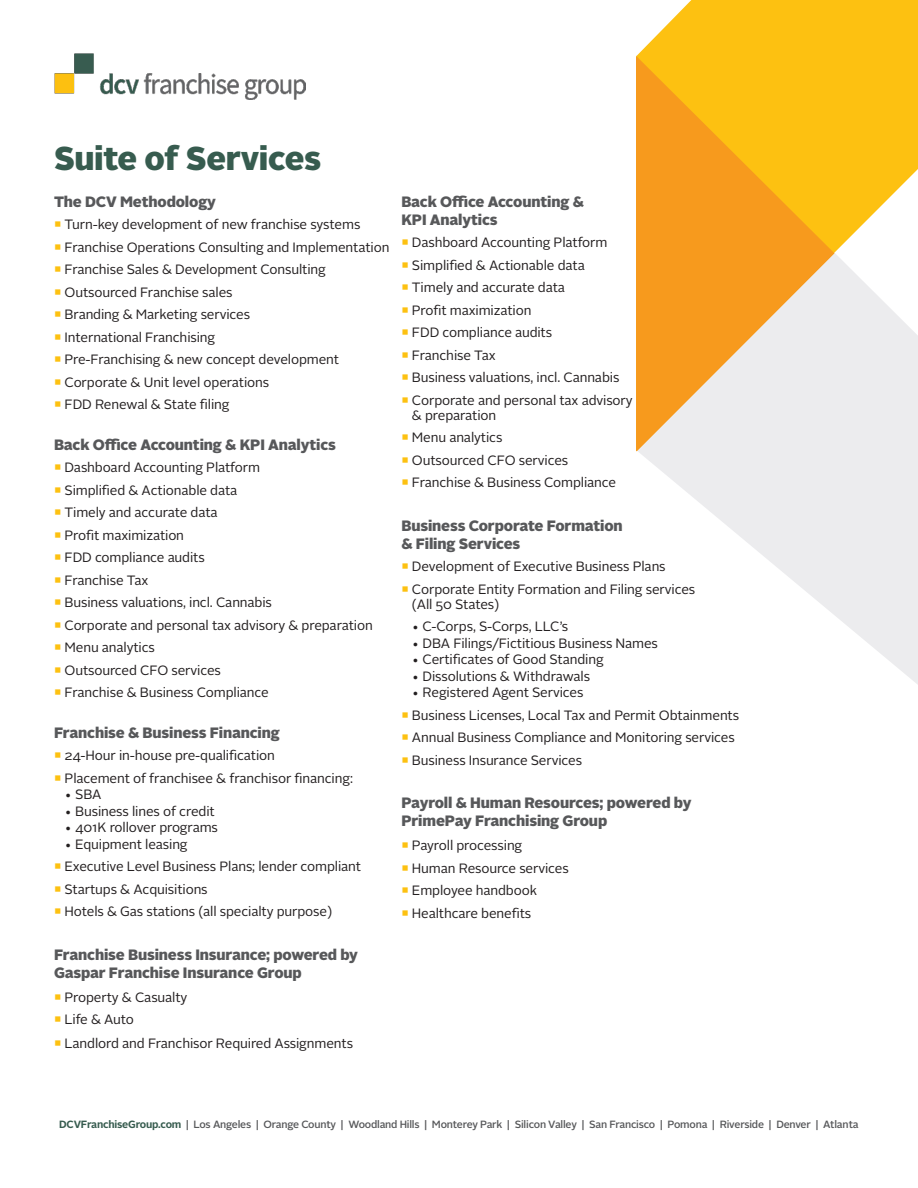
<style>
.page{position:relative;width:918px;height:1188px;background:#fff}
.page>*{position:absolute;margin:0;border:0;box-sizing:border-box;transform-origin:0 0}
.t1{font:900 33px "Alright Sans";letter-spacing:-.01em;color:#375c4f}
.t2{font:900 15px/18px "Alright Sans";letter-spacing:-.01em;color:#57585a}
.t3{font:13.5px/15px "Alright Sans";letter-spacing:-.01em;color:#231f20}
.t4{font:500 10.5px "Alright Sans";letter-spacing:-.02em;color:#57585a}
.s1{color:#fdc111}
.s2{font-weight:700;color:#375c4f}
</style>
<div class="page">
<svg style="left:636px;top:451px;width:282px;height:233px"></svg>
<svg style="left:636px;top:0;width:282px;height:451px;fill:#fdc111"></svg>
<svg style="left:636px;top:56px;width:198px;height:395px;background:#f5b84d"></svg>
<img style="left:54px;top:54px;width:251px;height:46px">
<p class="t1" style="left:54px;top:135px;width:269px">Suite of Services</p>
<p class="t2" style="left:54px;top:192px;width:164px">The DCV Methodology</p>
<p class="t3" style="left:54px;top:217px;width:308px"><span class="s1">○</span> Turn-key development of new franchise systems</p>
<p class="t3" style="left:54px;top:240px;width:337px"><span class="s1">○</span> Franchise Operations Consulting and Implementation</p>
<p class="t3" style="left:54px;top:262px;width:273px"><span class="s1">○</span> Franchise Sales &amp; Development Consulting</p>
<p class="t3" style="left:54px;top:285px;width:180px"><span class="s1">○</span> Outsourced Franchise sales</p>
<p class="t3" style="left:54px;top:307px;width:198px"><span class="s1">○</span> Branding &amp; Marketing services</p>
<p class="t3" style="left:54px;top:330px;width:163px"><span class="s1">○</span> International Franchising</p>
<p class="t3" style="left:54px;top:352px;width:287px"><span class="s1">○</span> Pre-Franchising &amp; new concept development</p>
<p class="t3" style="left:54px;top:375px;width:217px"><span class="s1">○</span> Corporate &amp; Unit level operations</p>
<p class="t3" style="left:54px;top:397px;width:177px"><span class="s1">○</span> FDD Renewal &amp; State filing</p>
<p class="t2" style="left:54px;top:435px;width:284px">Back Office Accounting &amp; KPI Analytics</p>
<p class="t3" style="left:54px;top:460px;width:208px"><span class="s1">○</span> Dashboard Accounting Platform</p>
<p class="t3" style="left:54px;top:483px;width:185px"><span class="s1">○</span> Simplified &amp; Actionable data</p>
<p class="t3" style="left:54px;top:505px;width:165px"><span class="s1">○</span> Timely and accurate data</p>
<p class="t3" style="left:54px;top:528px;width:132px"><span class="s1">○</span> Profit maximization</p>
<p class="t3" style="left:54px;top:550px;width:152px"><span class="s1">○</span> FDD compliance audits</p>
<p class="t3" style="left:54px;top:573px;width:96px"><span class="s1">○</span> Franchise Tax</p>
<p class="t3" style="left:54px;top:595px;width:220px"><span class="s1">○</span> Business valuations, incl. Cannabis</p>
<p class="t3" style="left:54px;top:618px;width:320px"><span class="s1">○</span> Corporate and personal tax advisory &amp; preparation</p>
<p class="t3" style="left:54px;top:640px;width:103px"><span class="s1">○</span> Menu analytics</p>
<p class="t3" style="left:54px;top:663px;width:168px"><span class="s1">○</span> Outsourced CFO services</p>
<p class="t3" style="left:54px;top:685px;width:216px"><span class="s1">○</span> Franchise &amp; Business Compliance</p>
<p class="t2" style="left:54px;top:723px;width:227px">Franchise &amp; Business Financing</p>
<p class="t3" style="left:54px;top:748px;width:222px"><span class="s1">○</span> 24-Hour in-house pre-qualification</p>
<p class="t3" style="left:54px;top:771px;width:300px"><span class="s1">○</span> Placement of franchisee &amp; franchisor financing:</p>
<p class="t3" style="left:65px;top:787px;width:38px">• SBA</p>
<p class="t3" style="left:65px;top:804px;width:152px">• Business lines of credit</p>
<p class="t3" style="left:65px;top:820px;width:155px">• 401K rollover programs</p>
<p class="t3" style="left:65px;top:837px;width:125px">• Equipment leasing</p>
<p class="t3" style="left:54px;top:859px;width:309px"><span class="s1">○</span> Executive Level Business Plans; lender compliant</p>
<p class="t3" style="left:54px;top:882px;width:155px"><span class="s1">○</span> Startups &amp; Acquisitions</p>
<p class="t3" style="left:54px;top:904px;width:280px"><span class="s1">○</span> Hotels &amp; Gas stations (all specialty purpose)</p>
<p class="t2" style="left:54px;top:945px;width:306px">Franchise Business Insurance; powered by<br>Gaspar Franchise Insurance Group</p>
<p class="t3" style="left:54px;top:990px;width:135px"><span class="s1">○</span> Property &amp; Casualty</p>
<p class="t3" style="left:54px;top:1012px;width:81px"><span class="s1">○</span> Life &amp; Auto</p>
<p class="t3" style="left:54px;top:1036px;width:301px"><span class="s1">○</span> Landlord and Franchisor Required Assignments</p>
<p class="t2" style="left:401px;top:192px;width:184px">Back Office Accounting &amp;<br>KPI Analytics</p>
<p class="t3" style="left:401px;top:235px;width:208px"><span class="s1">○</span> Dashboard Accounting Platform</p>
<p class="t3" style="left:401px;top:258px;width:185px"><span class="s1">○</span> Simplified &amp; Actionable data</p>
<p class="t3" style="left:401px;top:280px;width:165px"><span class="s1">○</span> Timely and accurate data</p>
<p class="t3" style="left:401px;top:303px;width:132px"><span class="s1">○</span> Profit maximization</p>
<p class="t3" style="left:401px;top:325px;width:152px"><span class="s1">○</span> FDD compliance audits</p>
<p class="t3" style="left:401px;top:348px;width:96px"><span class="s1">○</span> Franchise Tax</p>
<p class="t3" style="left:401px;top:370px;width:220px"><span class="s1">○</span> Business valuations, incl. Cannabis</p>
<p class="t3" style="left:412px;top:393px;width:222px;text-indent:-11px"><span class="s1">○</span> Corporate and personal tax advisory &amp; preparation</p>
<p class="t3" style="left:401px;top:430px;width:103px"><span class="s1">○</span> Menu analytics</p>
<p class="t3" style="left:401px;top:453px;width:168px"><span class="s1">○</span> Outsourced CFO services</p>
<p class="t3" style="left:401px;top:475px;width:216px"><span class="s1">○</span> Franchise &amp; Business Compliance</p>
<p class="t2" style="left:401px;top:516px;width:223px">Business Corporate Formation &amp; Filing Services</p>
<p class="t3" style="left:401px;top:559px;width:266px"><span class="s1">○</span> Development of Executive Business Plans</p>
<p class="t3" style="left:412px;top:582px;width:285px;text-indent:-11px"><span class="s1">○</span> Corporate Entity Formation and Filing services (All 50 States)</p>
<p class="t3" style="left:412px;top:619px;width:158px">• C-Corps, S-Corps, LLC’s</p>
<p class="t3" style="left:412px;top:636px;width:248px">• DBA Filings/Fictitious Business Names</p>
<p class="t3" style="left:412px;top:652px;width:193px">• Certificates of Good Standing</p>
<p class="t3" style="left:412px;top:669px;width:180px">• Dissolutions &amp; Withdrawals</p>
<p class="t3" style="left:412px;top:685px;width:173px">• Registered Agent Services</p>
<p class="t3" style="left:401px;top:708px;width:339px"><span class="s1">○</span> Business Licenses, Local Tax and Permit Obtainments</p>
<p class="t3" style="left:401px;top:730px;width:335px"><span class="s1">○</span> Annual Business Compliance and Monitoring services</p>
<p class="t3" style="left:401px;top:753px;width:182px"><span class="s1">○</span> Business Insurance Services</p>
<p class="t2" style="left:401px;top:794px;width:292px">Payroll &amp; Human Resources; powered by<br>PrimePay Franchising Group</p>
<p class="t3" style="left:401px;top:838px;width:123px"><span class="s1">○</span> Payroll processing</p>
<p class="t3" style="left:401px;top:861px;width:169px"><span class="s1">○</span> Human Resource services</p>
<p class="t3" style="left:401px;top:883px;width:137px"><span class="s1">○</span> Employee handbook</p>
<p class="t3" style="left:401px;top:906px;width:131px"><span class="s1">○</span> Healthcare benefits</p>
<p class="t4" style="left:59px;top:1117px;width:801px"><span class="s2">DCVFranchiseGroup.com</span> | Los Angeles | Orange County | Woodland Hills | Monterey Park | Silicon Valley | San Francisco | Pomona | Riverside | Denver | Atlanta</p>
</div>
